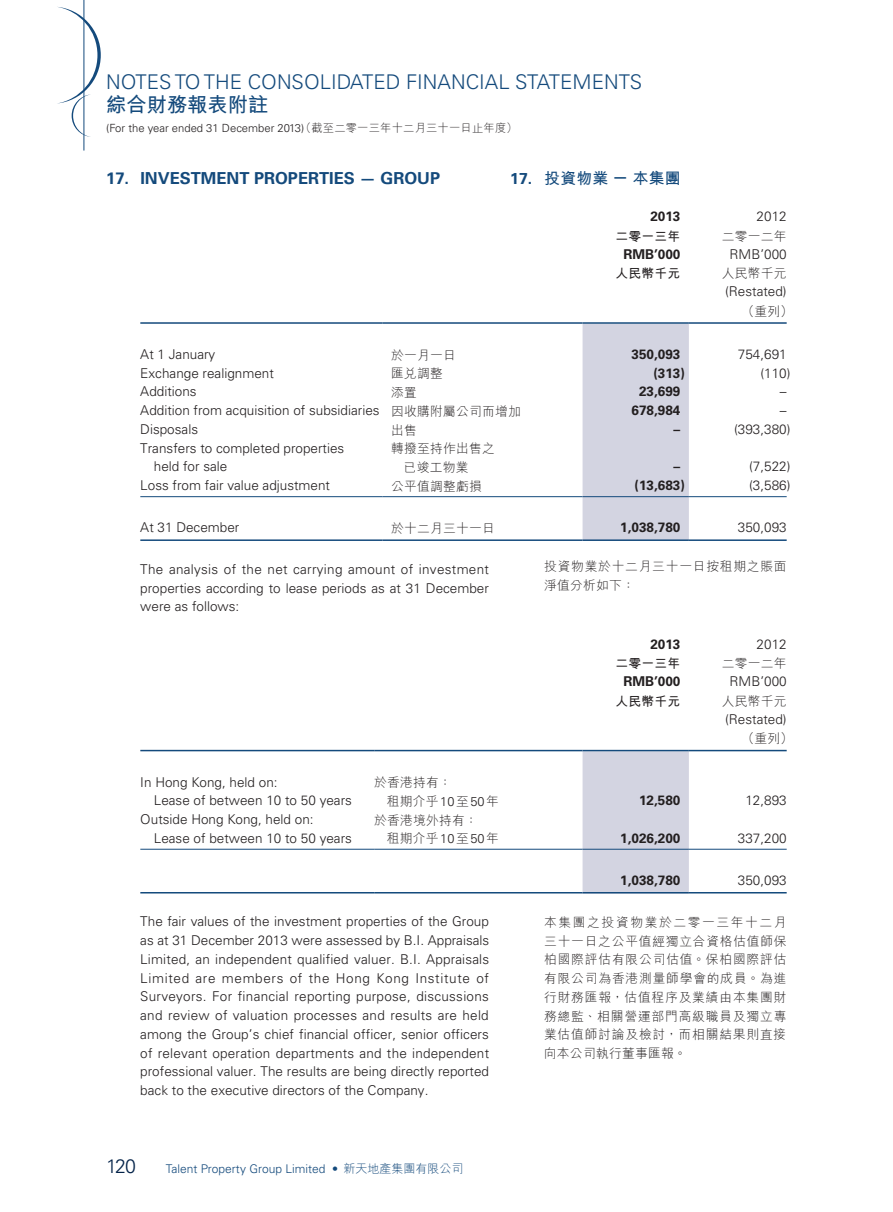
<style>
.page{position:relative;width:893px;height:1212px;background:#fff}
.page>*{position:absolute;margin:0;border:0;box-sizing:border-box;transform-origin:0 0}
.t1{font:300 20.25px "Univers LT Std";color:#144a7c}
.t2{font:700 20.25px "M Hei HK";color:#144a7c}
.t3{font:300 19.5px "Univers LT Std";color:#042349}
.t4{font:700 16.5px "Univers LT Std";color:#144a7c}
.t5{font:700 15.75px "M Hei HK";letter-spacing:.02em;color:#144a7c}
.t6{font:300 13.5px/18.8px "Univers LT Std";color:#231f20;text-align:justify}
.t7{font:700 13.5px "Univers LT Std";color:#231f20}
.t8{font:300 12.75px/18.8px "M Hei HK";letter-spacing:.02em;color:#231f20}
.t9{font:300 12.75px/18.8px "M Hei HK";letter-spacing:.06em;color:#231f20}
.t10{font:700 12.75px "M Hei HK";letter-spacing:.02em;color:#231f20}
.t11{font:300 12px "Univers LT Std";color:#144a7c}
.t12{font:300 11.25px "Univers LT Std";color:#231f20}
.s1{font-family:"M Hei HK"}
.s2{font-family:"Univers LT Std"}
.s3{font-family:"M Hei HK";font-size:12.75px}
</style>
<div class="page">
<hr style="left:84px;top:0;width:1px;height:151px;background:#144a7c">
<svg style="left:57px;top:7px;width:44px;height:130px"></svg>
<div style="left:583px;top:324px;width:106px;height:215px;background:#d3d4e1"></div>
<hr style="left:140px;top:322px;width:243px;height:2px;background:#144a7c">
<hr style="left:383px;top:322px;width:200px;height:2px;background:#144a7c">
<hr style="left:583px;top:322px;width:106px;height:2px;background:#144a7c">
<hr style="left:689px;top:322px;width:98px;height:2px;background:#144a7c">
<hr style="left:140px;top:496px;width:243px;height:1px;background:#144a7c">
<hr style="left:383px;top:496px;width:200px;height:1px;background:#144a7c">
<hr style="left:583px;top:496px;width:106px;height:1px;background:#144a7c">
<hr style="left:689px;top:496px;width:98px;height:1px;background:#144a7c">
<hr style="left:140px;top:539px;width:243px;height:2px;background:#144a7c">
<hr style="left:383px;top:539px;width:200px;height:2px;background:#144a7c">
<hr style="left:583px;top:539px;width:106px;height:2px;background:#144a7c">
<hr style="left:689px;top:539px;width:98px;height:2px;background:#144a7c">
<div style="left:583px;top:751px;width:106px;height:141px;background:#d3d4e1"></div>
<hr style="left:140px;top:750px;width:234px;height:1px;background:#144a7c">
<hr style="left:374px;top:750px;width:209px;height:1px;background:#144a7c">
<hr style="left:583px;top:750px;width:106px;height:1px;background:#144a7c">
<hr style="left:689px;top:750px;width:98px;height:1px;background:#144a7c">
<hr style="left:140px;top:849px;width:234px;height:1px;background:#144a7c">
<hr style="left:374px;top:849px;width:209px;height:1px;background:#144a7c">
<hr style="left:583px;top:849px;width:106px;height:1px;background:#144a7c">
<hr style="left:689px;top:849px;width:98px;height:1px;background:#144a7c">
<hr style="left:140px;top:892px;width:234px;height:1px;background:#144a7c">
<hr style="left:374px;top:892px;width:209px;height:1px;background:#144a7c">
<hr style="left:583px;top:892px;width:106px;height:1px;background:#144a7c">
<hr style="left:689px;top:892px;width:98px;height:1px;background:#144a7c">
<h1 class="t1" style="left:106px;top:69px;width:28px">Notes</h1>
<h1 class="t1" style="left:175px;top:69px;width:43px">to the</h1>
<h1 class="t1" style="left:248px;top:69px;width:27px">Consolidated</h1>
<h1 class="t1" style="left:406px;top:69px;width:24px">Financial</h1>
<h1 class="t1" style="left:515px;top:69px;width:26px">Statements</h1>
<h1 class="t2" style="left:106px;top:90px;width:163px">綜合財務報表附註</h1>
<p class="t12" style="left:106px;top:121px;width:413px">(For the year ended 31 December 2013)<span class="s1">（截至二零一三年十二月三十一日止年度）</span></p>
<p class="t4" style="left:106px;top:168px;width:76px">17. INVESTME</p>
<p class="t4" style="left:226px;top:168px;width:39px">NT PROPERTIES</p>
<p class="t4" style="left:359px;top:168px;width:34px">— GRO</p>
<p class="t4" style="left:417px;top:168px;width:23px">UP</p>
<p class="t5" style="left:510px;top:167px;width:172px"><span class="s2">17.</span> 投資物業 <sup>—</sup> 本集團</p>
<p class="t7" style="left:650px;top:209px;width:32px">2013</p>
<p class="t6" style="left:757px;top:207px;width:32px">2012</p>
<p class="t10" style="left:616px;top:227px;width:66px">二零一三年</p>
<p class="t8" style="left:722px;top:226px;width:66px">二零一二年</p>
<p class="t7" style="left:623px;top:246px;width:59px">RM B’000</p>
<p class="t6" style="left:730px;top:245px;width:59px">RMB’000</p>
<p class="t10" style="left:616px;top:264px;width:66px">人民幣千元</p>
<p class="t8" style="left:722px;top:264px;width:66px">人民幣千元</p>
<p class="t6" style="left:725px;top:282px;width:63px">(Restated)</p>
<p class="t8" style="left:742px;top:301px;width:53px">（重列）</p>
<p class="t6" style="left:140px;top:345px;width:77px">At 1 January</p>
<p class="t8" style="left:391px;top:345px;width:66px">於一月一日</p>
<p class="t7" style="left:632px;top:346px;width:50px">350,093</p>
<p class="t6" style="left:738px;top:345px;width:50px">754,691</p>
<p class="t6" style="left:140px;top:364px;width:135px">Exchange realignment</p>
<p class="t8" style="left:391px;top:364px;width:53px">匯兌調整</p>
<p class="t7" style="left:653px;top:365px;width:33px">(313)</p>
<p class="t6" style="left:760px;top:364px;width:32px">(110)</p>
<p class="t6" style="left:140px;top:382px;width:58px">Additions</p>
<p class="t8" style="left:391px;top:383px;width:27px">添置</p>
<p class="t7" style="left:639px;top:384px;width:43px">23,699</p>
<p class="t6" style="left:780px;top:382px;width:8px">–</p>
<p class="t6" style="left:140px;top:401px;width:382px">Addition from acquisition of subsidiaries <span class="s3">因收購附屬公司而增加</span></p>
<p class="t7" style="left:632px;top:403px;width:50px">678,984</p>
<p class="t6" style="left:780px;top:401px;width:8px">–</p>
<p class="t6" style="left:140px;top:420px;width:59px">Disposals</p>
<p class="t8" style="left:391px;top:420px;width:27px">出售</p>
<p class="t7" style="left:674px;top:421px;width:8px">–</p>
<p class="t6" style="left:734px;top:420px;width:58px">(393,380)</p>
<p class="t6" style="left:154px;top:439px;width:192px;text-indent:-14px">Transfers to completed properties held for sale</p>
<p class="t8" style="left:404px;top:439px;width:93px;text-indent:-13px">轉撥至持作出售之已竣工物業</p>
<p class="t7" style="left:674px;top:459px;width:8px">–</p>
<p class="t6" style="left:749px;top:457px;width:43px">(7,522)</p>
<p class="t6" style="left:140px;top:476px;width:191px">Loss from fair value adjustment</p>
<p class="t8" style="left:391px;top:477px;width:92px">公平值調整虧損</p>
<p class="t7" style="left:635px;top:478px;width:52px">(13,683)</p>
<p class="t6" style="left:749px;top:476px;width:43px">(3,586)</p>
<p class="t6" style="left:140px;top:518px;width:101px">At 31 December</p>
<p class="t8" style="left:391px;top:519px;width:105px">於十二月三十一日</p>
<p class="t7" style="left:620px;top:520px;width:62px">1,038,780</p>
<p class="t6" style="left:738px;top:518px;width:50px">350,093</p>
<p class="t6" style="left:140px;top:560px;width:350px">The analysis of the net carrying amount of investment properties according to lease periods as at 31 December were as follows:</p>
<p class="t7" style="left:650px;top:636px;width:32px">2013</p>
<p class="t6" style="left:757px;top:635px;width:32px">2012</p>
<p class="t10" style="left:616px;top:654px;width:66px">二零一三年</p>
<p class="t8" style="left:722px;top:654px;width:66px">二零一二年</p>
<p class="t7" style="left:623px;top:674px;width:59px">RM B’000</p>
<p class="t6" style="left:730px;top:672px;width:59px">RMB’000</p>
<p class="t10" style="left:616px;top:692px;width:66px">人民幣千元</p>
<p class="t8" style="left:722px;top:691px;width:66px">人民幣千元</p>
<p class="t6" style="left:725px;top:710px;width:63px">(Restated)</p>
<p class="t8" style="left:742px;top:729px;width:53px">（重列）</p>
<p class="t6" style="left:140px;top:772px;width:139px">In Hong Kong, held on:</p>
<p class="t8" style="left:374px;top:773px;width:79px">於香港持有：</p>
<p class="t6" style="left:154px;top:791px;width:200px">Lease of between 10 to 50 years</p>
<p class="t8" style="left:387px;top:792px;width:113px">租期介乎<span class="s2">10</span>至<span class="s2">50</span>年</p>
<p class="t7" style="left:639px;top:793px;width:43px">12,580</p>
<p class="t6" style="left:745px;top:791px;width:43px">12,893</p>
<p class="t6" style="left:140px;top:810px;width:175px">Outside Hong Kong, held on:</p>
<p class="t8" style="left:374px;top:810px;width:105px">於香港境外持有：</p>
<p class="t6" style="left:154px;top:829px;width:200px">Lease of between 10 to 50 years</p>
<p class="t8" style="left:387px;top:829px;width:113px">租期介乎<span class="s2">10</span>至<span class="s2">50</span>年</p>
<p class="t7" style="left:620px;top:830px;width:62px">1,026,200</p>
<p class="t6" style="left:738px;top:829px;width:50px">337,200</p>
<p class="t7" style="left:620px;top:872px;width:62px">1,038,780</p>
<p class="t6" style="left:738px;top:871px;width:50px">350,093</p>
<p class="t6" style="left:140px;top:912px;width:350px">The fair values of the investment properties of the Group as at 31 December 2013 were assessed by B.I. Appraisals Limited, an independent qualified valuer. B.I. Appraisals Limited are members of the Hong Kong Institute of Surveyors. For financial reporting purpose, discussions and review of valuation processes and results are held among the Group’s chief financial officer, senior officers of relevant operation departments and the independent professional valuer. The results are being directly reported back to the executive directors of the Company.</p>
<p class="t9" style="left:544px;top:557px;width:244px">投資物業於十二月三十一日按租期之賬面淨值分析如下：</p>
<p class="t8" style="left:544px;top:912px;width:244px;text-align:justify">本集團之投資物業於二零一三年十二月三十一日之公平值經獨立合資格估值師保柏國際評估有限公司估值。保柏國際評估有限公司為香港測量師學會的成員。為進行財務匯報，估值程序及業績由本集團財務總監、相關營運部門高級職員及獨立專業估值師討論及檢討，而相關結果則直接向本公司執行董事匯報。</p>
<h2 class="t3" style="left:106px;top:1154px;width:31px">120</h2>
<p class="t11" style="left:166px;top:1161px;width:299px">Talent Property Group Limited • <span class="s1">新天地產集團有限公司</span></p>
</div>
